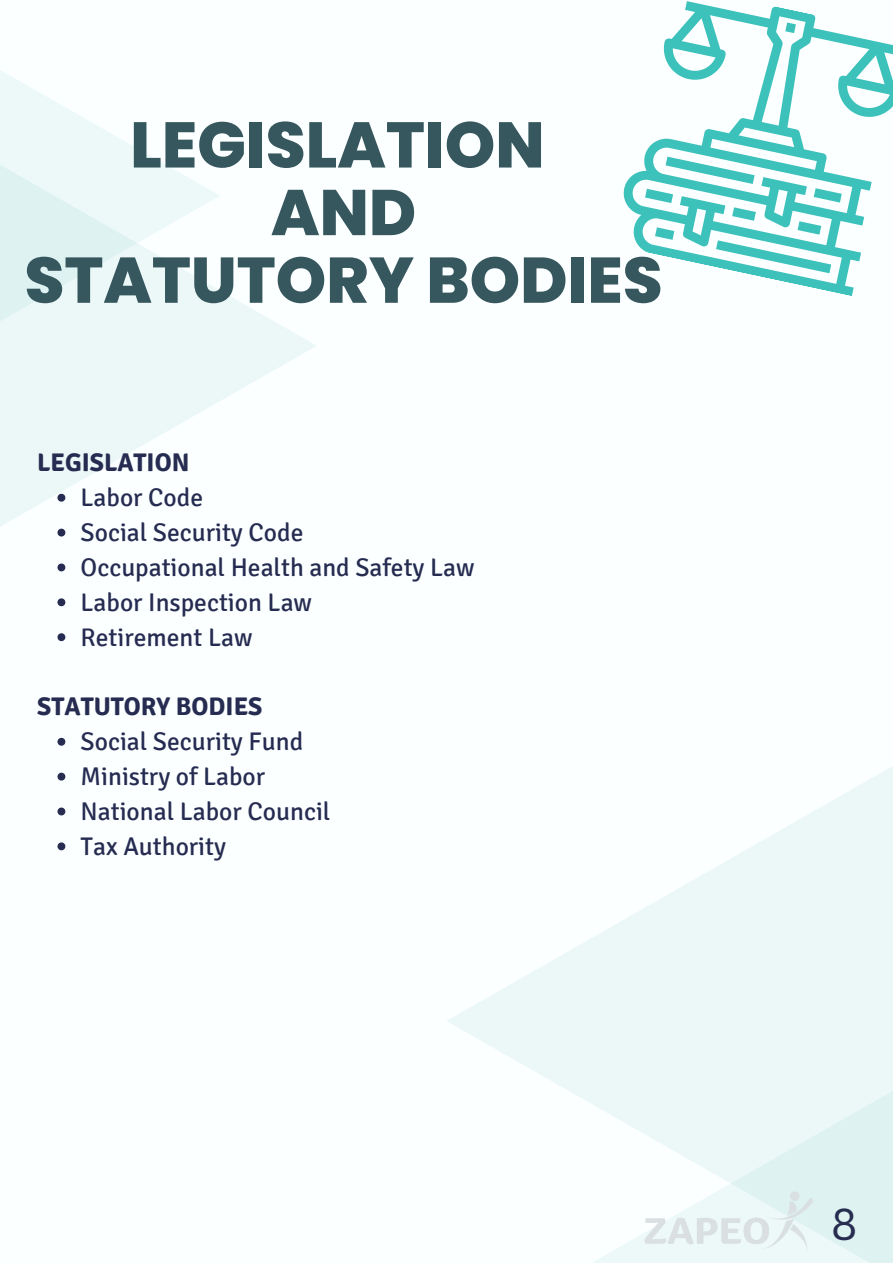
<style>
.page{position:relative;width:893px;height:1264px;background:#fff}
.page>*{position:absolute;margin:0;border:0;box-sizing:border-box;transform-origin:0 0}
.t1{font:800 64.35px/67.7px "Poppins";color:#37575f;text-align:center}
.t2{font:43.5px "Canva Sans";color:#262d51}
.t3{font:25.5px/34.8px "Signika";color:#262c51}
.t4{font:700 25.5px "Signika";color:#262c51}
.s1{color:#262d51}
</style>
<div class="page">
<div style="left:0;top:0;width:892px;height:1262px;background:#fbffff"></div>
<svg style="left:0;top:291px;width:316px;height:316px"></svg>
<svg style="left:0;top:70px;width:220px;height:393px;fill:#ebf8f7"></svg>
<div style="left:446px;top:631px;width:446px;height:631px;background:linear-gradient(to bottom,#f9fefe,#f7fdfd)"></div>
<div style="left:587px;top:875px;width:305px;height:387px;background:linear-gradient(to right,#f3fbfb,#e4f5f4)"></div>
<svg style="left:623px;top:1px;width:269px;height:295px"></svg>
<svg style="left:645px;top:157px;width:196px;height:116px"></svg>
<svg style="left:57px;top:494px;width:8px;height:7px"></svg>
<svg style="left:57px;top:528px;width:8px;height:8px"></svg>
<svg style="left:57px;top:563px;width:8px;height:8px"></svg>
<svg style="left:57px;top:598px;width:8px;height:8px"></svg>
<svg style="left:57px;top:633px;width:8px;height:8px"></svg>
<svg style="left:57px;top:737px;width:8px;height:8px"></svg>
<svg style="left:57px;top:772px;width:8px;height:8px"></svg>
<svg style="left:57px;top:807px;width:8px;height:8px"></svg>
<svg style="left:57px;top:842px;width:8px;height:8px"></svg>
<img style="left:639px;top:1184px;width:178px;height:72px">
<h1 class="t1" style="left:24px;top:111px;width:639px">LEGISLATION<br>AND<br>STATUTORY BODIES</h1>
<p class="t4" style="left:37px;top:447px;width:154px"><span class="s1">L</span>EGISLATION</p>
<p class="t3" style="left:81px;top:480px;width:395px">Labor Code<br>Social Security Code<br>Occupational Health and Safety Law<br>Labor Inspection Law<br>Retirement Law</p>
<p class="t4" style="left:37px;top:691px;width:227px">STATUTORY BODIES</p>
<p class="t3" style="left:81px;top:724px;width:251px">Social Security Fund<br>Ministry of Labor<br>National Labor Council<br>Tax Authority</p>
<h2 class="t2" style="left:831px;top:1193px;width:28px">8</h2>
</div>
